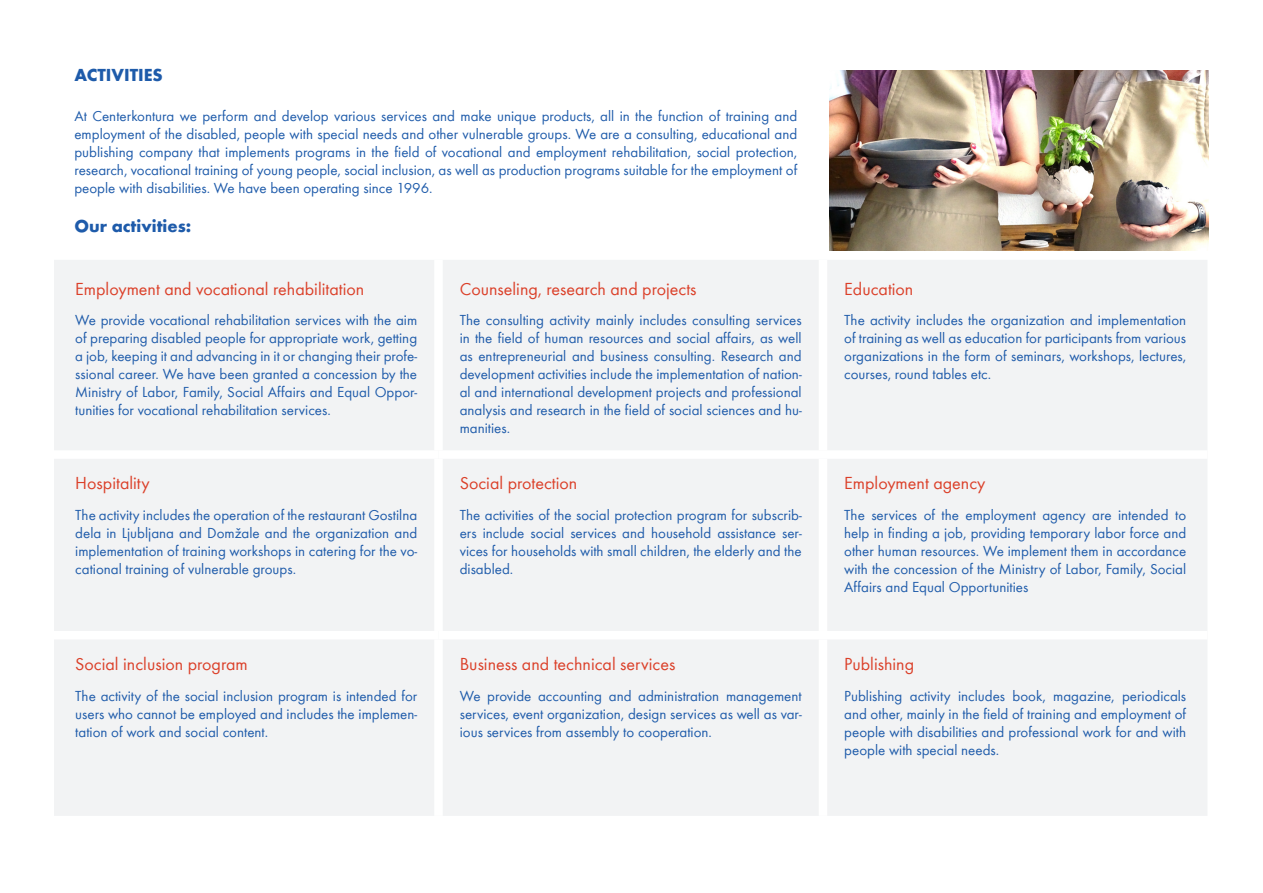
<style>
.page{position:relative;width:1263px;height:893px;background:#fff}
.page>*{position:absolute;margin:0;border:0;box-sizing:border-box;transform-origin:0 0}
.rdeč_tekst_alineje{font:18px "Futura TEE";color:#db3f28}
.naslov{font:700 18px "Futura TEE";color:#1e5baa}
.Besedilo{font:15px/18px "Futura TEE";color:#1e5baa;text-align:justify}
</style>
<div class="page">
<img style="left:829px;top:71px;width:380px;height:180px">
<div style="left:54px;top:260px;width:1153px;height:556px;background:#f2f3f4"></div>
<div style="left:434px;top:260px;width:9px;height:190px;background:#fff"></div>
<div style="left:819px;top:260px;width:8px;height:190px;background:#fff"></div>
<div style="left:54px;top:450px;width:384px;height:9px;background:#fff"></div>
<div style="left:438px;top:450px;width:385px;height:9px;background:#fff"></div>
<div style="left:434px;top:459px;width:9px;height:172px;background:#fff"></div>
<div style="left:823px;top:450px;width:384px;height:9px;background:#fff"></div>
<div style="left:819px;top:459px;width:8px;height:172px;background:#fff"></div>
<div style="left:54px;top:631px;width:384px;height:8px;background:#fff"></div>
<div style="left:438px;top:631px;width:385px;height:8px;background:#fff"></div>
<div style="left:434px;top:639px;width:9px;height:177px;background:#fff"></div>
<div style="left:823px;top:631px;width:384px;height:8px;background:#fff"></div>
<div style="left:819px;top:639px;width:8px;height:177px;background:#fff"></div>
<p class="naslov" style="left:74px;top:64px;width:90px">ACTIVITIES</p>
<p class="Besedilo" style="left:74px;top:107px;width:724px">At Centerkontura we perform and develop various services and make unique products, all in the function of training and employment of the disabled, people with special needs and other vulnerable groups. We are a consulting, educational and publishing company that implements programs in the field of vocational and employment rehabilitation, social protection, research, vocational training of young people, social inclusion, as well as production programs suitable for the employment of people with disabilities. We have been operating since 1996.</p>
<p class="naslov" style="left:74px;top:215px;width:118px">Our activities:</p>
<p class="rdeč_tekst_alineje" style="left:75px;top:278px;width:290px">Employment and vocational rehabilitation</p>
<p class="Besedilo" style="left:75px;top:311px;width:343px">We provide vocational rehabilitation services with the aim of preparing disabled people for appropriate work, getting a job, keeping it and advancing in it or changing their profe&shy;ssional career. We have been granted a concession by the Ministry of Labor, Family, Social Affairs and Equal Oppor&shy;tunities for vocational rehabilitation services.</p>
<p class="rdeč_tekst_alineje" style="left:75px;top:473px;width:76px">Hospitality</p>
<p class="Besedilo" style="left:75px;top:506px;width:343px">The activity includes the operation of the restaurant Gostilna dela in Ljubljana and Domžale and the organization and implementation of training workshops in catering for the vo&shy;cational training of vulnerable groups.</p>
<p class="rdeč_tekst_alineje" style="left:75px;top:653px;width:174px">Social inclusion program</p>
<p class="Besedilo" style="left:75px;top:687px;width:343px">The activity of the social inclusion program is intended for users who cannot be employed and includes the implemen&shy;tation of work and social content.</p>
<p class="rdeč_tekst_alineje" style="left:460px;top:278px;width:238px">Counseling, research and projects</p>
<p class="Besedilo" style="left:460px;top:311px;width:343px">The consulting activity mainly includes consulting services in the field of human resources and social affairs, as well as entrepreneurial and business consulting. Research and development activities include the implementation of nation&shy;al and international development projects and professional analysis and research in the field of social sciences and hu&shy;manities.</p>
<p class="rdeč_tekst_alineje" style="left:460px;top:473px;width:119px">Social protection</p>
<p class="Besedilo" style="left:460px;top:506px;width:343px">The activities of the social protection program for subscrib&shy;ers include social services and household assistance ser&shy;vices for households with small children, the elderly and the disabled.</p>
<p class="rdeč_tekst_alineje" style="left:460px;top:653px;width:217px">Business and technical services</p>
<p class="Besedilo" style="left:460px;top:687px;width:343px">We provide accounting and administration management services, event organization, design services as well as var&shy;ious services from assembly to cooperation.</p>
<p class="rdeč_tekst_alineje" style="left:844px;top:278px;width:71px">Education</p>
<p class="Besedilo" style="left:844px;top:311px;width:343px">The activity includes the organization and implementation of training as well as education for participants from various organizations in the form of seminars, workshops, lectures, courses, round tables etc.</p>
<p class="rdeč_tekst_alineje" style="left:844px;top:473px;width:143px">Employment agency</p>
<p class="Besedilo" style="left:844px;top:506px;width:343px">The services of the employment agency are intended to help in finding a job, providing temporary labor force and other human resources. We implement them in accordance with the concession of the Ministry of Labor, Family, Social Affairs and Equal Opportunities</p>
<p class="rdeč_tekst_alineje" style="left:844px;top:653px;width:71px">Publishing</p>
<p class="Besedilo" style="left:844px;top:687px;width:343px">Publishing activity includes book, magazine, periodicals and other, mainly in the field of training and employment of people with disabilities and professional work for and with people with special needs.</p>
</div>
